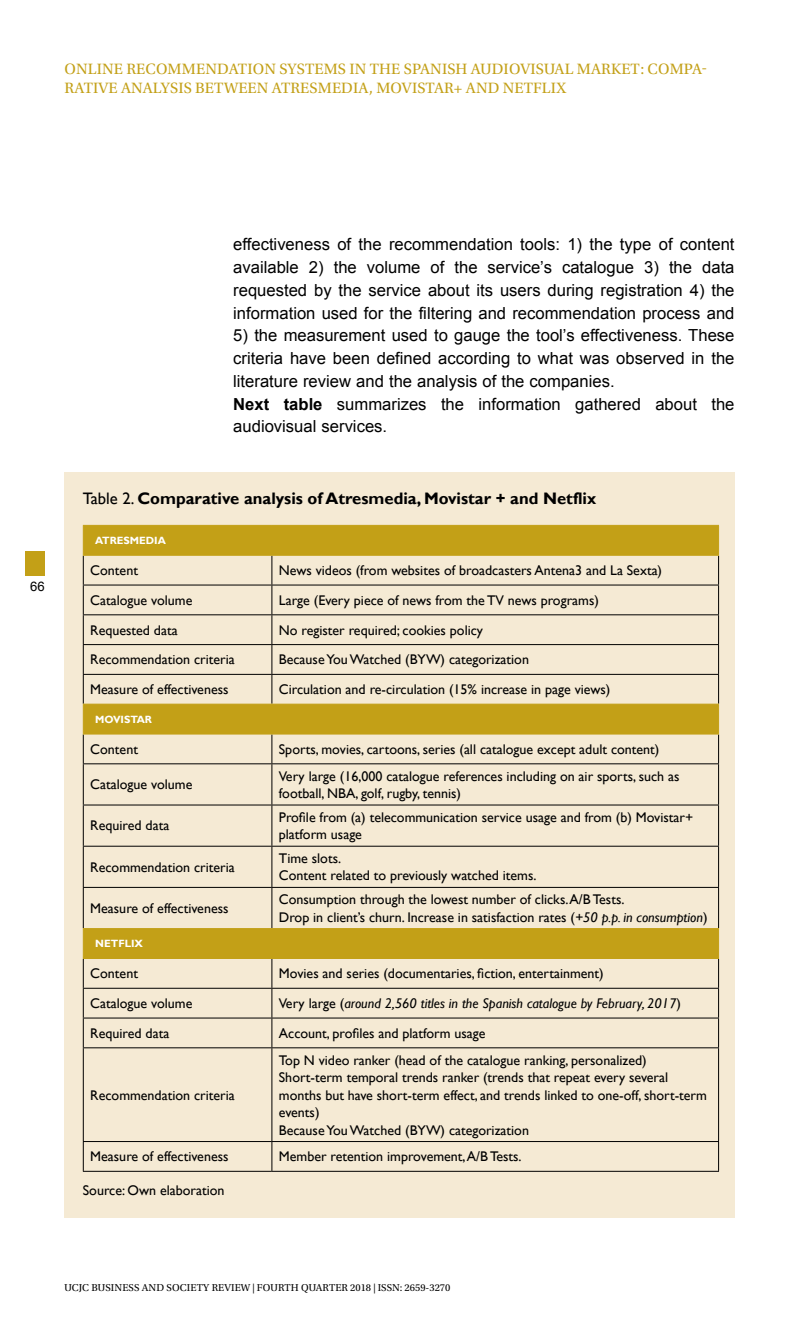
<style>
.page{position:relative;width:809px;height:1340px;background:#fff}
.page>*{position:absolute;margin:0;border:0;box-sizing:border-box;transform-origin:0 0}
.t1{font:16.62px/22.8px "Arial";color:#000;text-align:justify}
.t2{font:700 16.62px "Gill Sans";color:#000}
.t3{font:15.75px/18.9px "Utopia Std";letter-spacing:.01em;color:#c3a017}
.t4{font:14px/17.5px "Gill Sans";color:#000}
.t5{font:italic 14px "Gill Sans";color:#000}
.t6{font:13.12px "Arial";color:#000}
.t7{font:10.5px "Utopia Std";letter-spacing:.01em;color:#000}
.t8{font:700 10.5px "Gill Sans";color:#fff}
.s1{font-weight:700}
.s2{font-weight:400}
.s3{font-style:italic}
.s4{font-style:normal}
</style>
<div class="page">
<div style="left:25px;top:551px;width:20px;height:24px;background:#c3a017"></div>
<div style="left:64px;top:472px;width:670px;height:746px;background:#f5ead4"></div>
<svg style="left:84px;top:526px;width:634px;height:432px"></svg>
<hr style="left:83px;top:584px;width:189px;height:1px;background:#000">
<hr style="left:83px;top:614px;width:189px;height:1px;background:#000">
<hr style="left:83px;top:644px;width:189px;height:1px;background:#000">
<hr style="left:83px;top:674px;width:189px;height:1px;background:#000">
<hr style="left:83px;top:763px;width:189px;height:1px;background:#000">
<hr style="left:83px;top:764px;width:1px;height:40px;background:#000">
<hr style="left:83px;top:804px;width:189px;height:1px;background:#000">
<hr style="left:83px;top:805px;width:1px;height:40px;background:#000">
<hr style="left:83px;top:845px;width:189px;height:1px;background:#000">
<hr style="left:83px;top:846px;width:1px;height:41px;background:#000">
<hr style="left:83px;top:887px;width:189px;height:1px;background:#000">
<hr style="left:83px;top:887px;width:1px;height:41px;background:#000">
<hr style="left:83px;top:987px;width:189px;height:1px;background:#000">
<hr style="left:83px;top:1017px;width:189px;height:1px;background:#000">
<hr style="left:83px;top:1047px;width:189px;height:1px;background:#000">
<hr style="left:83px;top:1048px;width:1px;height:93px;background:#000">
<hr style="left:83px;top:1141px;width:189px;height:1px;background:#000">
<svg style="left:83px;top:1142px;width:1px;height:28px"></svg>
<hr style="left:83px;top:1170px;width:189px;height:1px;background:#000">
<svg style="left:83px;top:526px;width:1px;height:237px"></svg>
<svg style="left:83px;top:929px;width:1px;height:118px"></svg>
<hr style="left:272px;top:584px;width:447px;height:1px;background:#000">
<hr style="left:272px;top:614px;width:447px;height:1px;background:#000">
<hr style="left:272px;top:644px;width:447px;height:1px;background:#000">
<hr style="left:272px;top:674px;width:447px;height:1px;background:#000">
<svg style="left:271px;top:556px;width:1px;height:147px"></svg>
<svg style="left:271px;top:734px;width:1px;height:29px"></svg>
<hr style="left:272px;top:763px;width:447px;height:1px;background:#000">
<hr style="left:271px;top:764px;width:1px;height:40px;background:#000">
<hr style="left:718px;top:764px;width:1px;height:40px;background:#000">
<hr style="left:272px;top:804px;width:447px;height:1px;background:#000">
<hr style="left:271px;top:805px;width:1px;height:40px;background:#000">
<hr style="left:718px;top:805px;width:1px;height:40px;background:#000">
<hr style="left:272px;top:845px;width:447px;height:1px;background:#000">
<hr style="left:271px;top:846px;width:1px;height:41px;background:#000">
<hr style="left:718px;top:846px;width:1px;height:41px;background:#000">
<hr style="left:272px;top:887px;width:447px;height:1px;background:#000">
<hr style="left:271px;top:887px;width:1px;height:41px;background:#000">
<hr style="left:718px;top:887px;width:1px;height:41px;background:#000">
<hr style="left:272px;top:987px;width:447px;height:1px;background:#000">
<hr style="left:272px;top:1017px;width:447px;height:1px;background:#000">
<svg style="left:271px;top:959px;width:1px;height:88px"></svg>
<hr style="left:272px;top:1047px;width:447px;height:1px;background:#000">
<hr style="left:271px;top:1048px;width:1px;height:93px;background:#000">
<hr style="left:718px;top:1048px;width:1px;height:93px;background:#000">
<hr style="left:272px;top:1141px;width:447px;height:1px;background:#000">
<svg style="left:271px;top:1141px;width:1px;height:29px"></svg>
<svg style="left:718px;top:1142px;width:1px;height:28px"></svg>
<hr style="left:272px;top:1170px;width:447px;height:1px;background:#000">
<hr style="left:83px;top:525px;width:189px;height:1px;background:#c3a017">
<hr style="left:272px;top:525px;width:447px;height:1px;background:#c3a017">
<hr style="left:83px;top:555px;width:189px;height:1px;background:#c3a017">
<hr style="left:272px;top:555px;width:447px;height:1px;background:#c3a017">
<hr style="left:83px;top:703px;width:189px;height:1px;background:#c3a017">
<hr style="left:272px;top:703px;width:447px;height:1px;background:#c3a017">
<svg style="left:718px;top:526px;width:1px;height:237px"></svg>
<hr style="left:83px;top:733px;width:189px;height:1px;background:#c3a017">
<hr style="left:272px;top:733px;width:447px;height:1px;background:#c3a017">
<hr style="left:83px;top:928px;width:189px;height:1px;background:#c3a017">
<hr style="left:272px;top:928px;width:447px;height:1px;background:#c3a017">
<svg style="left:718px;top:929px;width:1px;height:118px"></svg>
<hr style="left:83px;top:958px;width:189px;height:1px;background:#c3a017">
<hr style="left:272px;top:958px;width:447px;height:1px;background:#c3a017">
<p class="t3" style="left:65px;top:59px;width:644px">ONLINE RECOMMENDATION SYSTEMS IN THE SPANISH AUDIOVISUAL MARKET: COMPA-<br>RATIVE ANALYSIS BETWEEN ATRESMEDIA, MOVISTAR+ AND NETFLIX</p>
<p class="t6" style="left:30px;top:577px;width:16px">66</p>
<p class="t1" style="left:233px;top:233px;width:503px">effectiveness of the recommendation tools: 1) the type of content available 2) the volume of the service’s catalogue 3) the data requested by the service about its users during registration 4) the information used for the filtering and recommendation process and</p>
<p class="t1" style="left:233px;top:324px;width:503px;text-align:left">5) the measurement used to gauge the tool’s effectiveness. These criteria have been defined according to what was observed in the literature review and the analysis of the companies.<br><span class="s1">Next table</span> summarizes the information gathered about the audiovisual services.</p>
<p class="t2" style="left:83px;top:488px;width:515px"><span class="s2">Table 2.</span> Comparative analysis of Atresmedia, Movistar + and Netflix</p>
<p class="t8" style="left:95px;top:534px;width:72px">ATRESMEDIA</p>
<p class="t4" style="left:90px;top:562px;width:49px">Content</p>
<p class="t4" style="left:279px;top:562px;width:385px">News videos (from websites of broadcasters Antena3 and La Sexta)</p>
<p class="t4" style="left:90px;top:591px;width:104px">Catalogue volume</p>
<p class="t4" style="left:279px;top:591px;width:321px">Large (Every piece of news from the TV news programs)</p>
<p class="t4" style="left:90px;top:621px;width:89px">Requested data</p>
<p class="t4" style="left:279px;top:621px;width:206px">No register required; cookies policy</p>
<p class="t4" style="left:90px;top:651px;width:146px">Recommendation criteria</p>
<p class="t4" style="left:279px;top:651px;width:251px">Because You Watched (BYW) categorization</p>
<p class="t4" style="left:90px;top:681px;width:140px">Measure of effectiveness</p>
<p class="t4" style="left:279px;top:681px;width:333px">Circulation and re-circulation (15% increase in page views)</p>
<p class="t8" style="left:95px;top:713px;width:58px">MOVISTAR</p>
<p class="t4" style="left:90px;top:740px;width:49px">Content</p>
<p class="t4" style="left:279px;top:740px;width:382px">Sports, movies, cartoons, series (all catalogue except adult content)</p>
<p class="t4" style="left:90px;top:776px;width:104px">Catalogue volume</p>
<p class="t4" style="left:279px;top:767px;width:402px">Very large (16,000 catalogue references including on air sports, such as football, NBA, golf, rugby, tennis)</p>
<p class="t4" style="left:90px;top:817px;width:80px">Required data</p>
<p class="t4" style="left:279px;top:808px;width:416px">Profile from (a) telecommunication service usage and from (b) Movistar+ platform usage</p>
<p class="t4" style="left:90px;top:858px;width:146px">Recommendation criteria</p>
<p class="t4" style="left:279px;top:849px;width:259px">Time slots.<br>Content related to previously watched items.</p>
<p class="t4" style="left:90px;top:899px;width:140px">Measure of effectiveness</p>
<p class="t4" style="left:279px;top:890px;width:430px">Consumption through the lowest number of clicks. A/B Tests.<br>Drop in client’s churn. Increase in satisfaction rates (<span class="s3">+50 p.p. in consumption</span>)</p>
<p class="t8" style="left:95px;top:937px;width:49px">NETFLIX</p>
<p class="t4" style="left:90px;top:965px;width:49px">Content</p>
<p class="t4" style="left:279px;top:965px;width:326px">Movies and series (documentaries, fiction, entertainment)</p>
<p class="t4" style="left:90px;top:994px;width:104px">Catalogue volume</p>
<p class="t5" style="left:279px;top:995px;width:403px"><span class="s4">Very large (</span>around 2,560 titles in the Spanish catalogue by February, 2017<span class="s4">)</span></p>
<p class="t4" style="left:90px;top:1024px;width:80px">Required data</p>
<p class="t4" style="left:279px;top:1024px;width:208px">Account, profiles and platform usage</p>
<p class="t4" style="left:90px;top:1086px;width:146px">Recommendation criteria</p>
<p class="t4" style="left:279px;top:1051px;width:429px">Top N video ranker (head of the catalogue ranking, personalized)<br>Short-term temporal trends ranker (trends that repeat every several months but have short-term effect, and trends linked to one-off, short-term events)<br>Because You Watched (BYW) categorization</p>
<p class="t4" style="left:90px;top:1148px;width:140px">Measure of effectiveness</p>
<p class="t4" style="left:279px;top:1148px;width:244px">Member retention improvement, A/B Tests.</p>
<p class="t4" style="left:83px;top:1181px;width:143px">Source: Own elaboration</p>
<p class="t7" style="left:64px;top:1281px;width:387px">UCJC BUSINESS AND SOCIETY REVIEW | FOURTH QUARTER 2018 | ISSN: 2659-3270</p>
</div>
